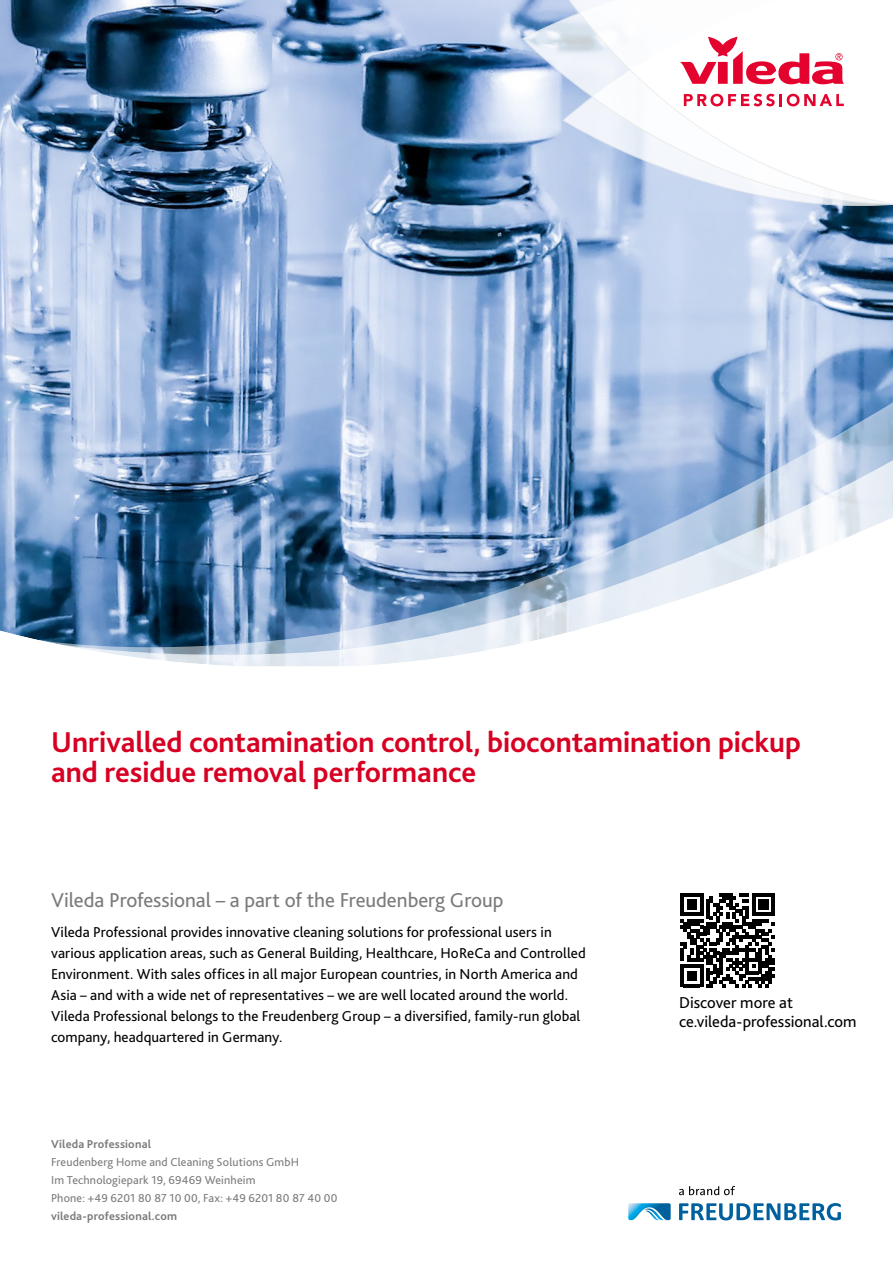
<style>
.page{position:relative;width:893px;height:1263px;background:#fff}
.page>*{position:absolute;margin:0;border:0;box-sizing:border-box;transform-origin:0 0}
.t1{font:700 30px/30px "Bliss";color:#d70022}
.t2{font:21px "Bliss";letter-spacing:-.005em;color:#7c7b7b}
.t3{font:16.5px/19.5px "Bliss";color:#000}
.t4{font:15px/21px "Bliss";letter-spacing:.005em;color:#000}
.t5{font:12px/18px "Bliss";letter-spacing:.015em;color:#7c7b7b}
.t6{font:700 12px "Bliss";letter-spacing:.015em;color:#7c7b7b}
</style>
<div class="page">
<img style="left:0;top:0;width:893px;height:313px">
<svg style="left:522px;top:0;width:36px;height:204px;background:#becfe7"></svg>
<svg style="left:558px;top:0;width:335px;height:205px"></svg>
<svg style="left:684px;top:94px;width:160px;height:12px"></svg>
<svg style="left:680px;top:37px;width:164px;height:48px"></svg>
<svg style="left:679px;top:1203px;width:162px;height:17px"></svg>
<svg style="left:628px;top:1203px;width:43px;height:17px"></svg>
<svg style="left:679px;top:1186px;width:56px;height:9px"></svg>
<svg style="left:0;top:313px;width:893px;height:140px;background:#9fb8dc"></svg>
<svg style="left:0;top:453px;width:893px;height:38px;background:#8eabd0"></svg>
<svg style="left:0;top:491px;width:893px;height:21px;background:#7597bc"></svg>
<svg style="left:0;top:512px;width:893px;height:154px"></svg>
<svg style="left:681px;top:893px;width:94px;height:94px"></svg>
<h1 class="t1" style="left:51px;top:727px;width:751px">Unrivalled contamination control, biocontamination pickup and residue removal performance</h1>
<h2 class="t2" style="left:51px;top:887px;width:454px">Vileda Professional – a part of the Freudenberg Group</h2>
<p class="t4" style="left:51px;top:921px;width:536px">Vileda Professional provides innovative cleaning solutions for professional users in various application areas, such as General Building, Healthcare, HoReCa and Controlled Environment. With sales offices in all major European countries, in North America and Asia – and with a wide net of representatives – we are well located around the world.<br>Vileda Professional belongs to the Freudenberg Group – a diversified, family-run global company, headquartered in Germany.</p>
<p class="t6" style="left:51px;top:1137px;width:102px">Vileda Professional</p>
<p class="t5" style="left:51px;top:1153px;width:288px">Freudenberg Home and Cleaning Solutions GmbH<br>Im Technologiepark 19, 69469 Weinheim<br>Phone: +49 6201 80 87 10 00, Fax: +49 6201 80 87 40 00</p>
<p class="t6" style="left:51px;top:1209px;width:128px">vileda-professional.com</p>
<p class="t3" style="left:679px;top:992px;width:179px">Discover more at ce.vileda-professional.com</p>
</div>
